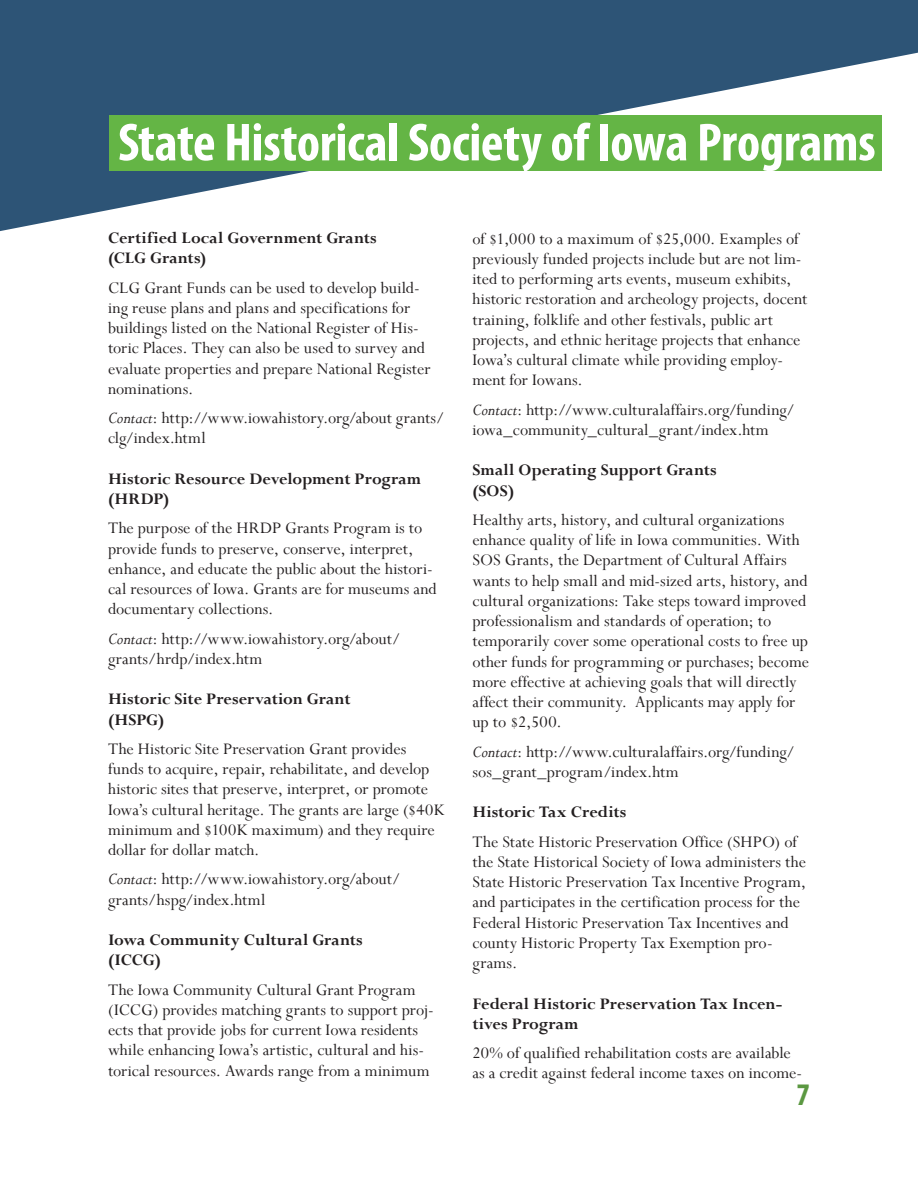
<style>
.page{position:relative;width:918px;height:1188px;background:#fff}
.page>*{position:absolute;margin:0;border:0;box-sizing:border-box;transform-origin:0 0}
.t1{font:700 condensed 54px "Myriad Pro";letter-spacing:-.005em;color:#fff}
.t2{font:700 condensed 31.5px "Myriad Pro";color:#5b9841}
.t3{font:18px/20.2px "Perpetua";color:#231f20}
.t4{font:700 18px/20.2px "Perpetua";color:#231f20}
.s1{font-style:italic}
</style>
<div class="page">
<svg style="left:0;top:0;width:918px;height:231px;fill:#2d5476"></svg>
<div style="left:0;top:0;width:45px;height:52px;background:#2d5476"></div>
<div style="left:109px;top:115px;width:773px;height:56px;background:#64b545"></div>
<p class="t1" style="left:118px;top:109px;width:759px">State Historical Society of Iowa Programs</p>
<p class="t4" style="left:108px;top:228px;width:270px">Certified Local Government Grants (CLG Grants)</p>
<p class="t3" style="left:108px;top:277px;width:324px">CLG Grant Funds can be used to develop build&shy;ing reuse plans and plans and specifications for buildings listed on the National Register of His&shy;toric Places. They can also be used to survey and evaluate properties and prepare National Register nominations.</p>
<p class="t3" style="left:108px;top:408px;width:338px"><span class="s1">Contact</span>: http://www.iowahistory.org/about grants/ clg/index.html</p>
<p class="t4" style="left:108px;top:468px;width:315px">Historic Resource Development Program (HRDP)</p>
<p class="t3" style="left:108px;top:518px;width:330px">The purpose of the HRDP Grants Program is to provide funds to preserve, conserve, interpret, enhance, and educate the public about the histori&shy;cal resources of Iowa. Grants are for museums and documentary collections.</p>
<p class="t3" style="left:108px;top:628px;width:294px"><span class="s1">Contact</span>: http://www.iowahistory.org/about/ grants/hrdp/index.htm</p>
<p class="t4" style="left:108px;top:689px;width:244px">Historic Site Preservation Grant (HSPG)</p>
<p class="t3" style="left:108px;top:738px;width:338px">The Historic Site Preservation Grant provides funds to acquire, repair, rehabilitate, and develop historic sites that preserve, interpret, or promote Iowa’s cultural heritage. The grants are large ($40K minimum and $100K maximum) and they require dollar for dollar match.</p>
<p class="t3" style="left:108px;top:869px;width:294px"><span class="s1">Contact</span>: http://www.iowahistory.org/about/ grants/hspg/index.html</p>
<p class="t4" style="left:108px;top:930px;width:256px">Iowa Community Cultural Grants (ICCG)</p>
<p class="t3" style="left:108px;top:979px;width:327px">The Iowa Community Cultural Grant Program (ICCG) provides matching grants to support proj&shy;ects that provide jobs for current Iowa residents while enhancing Iowa’s artistic, cultural and his&shy;torical resources. Awards range from a minimum</p>
<p class="t3" style="left:472px;top:228px;width:336px">of $1,000 to a maximum of $25,000. Examples of previously funded projects include but are not lim&shy;ited to performing arts events, museum exhibits, historic restoration and archeology projects, docent training, folklife and other festivals, public art projects, and ethnic heritage projects that enhance Iowa’s cultural climate while providing employ&shy;ment for Iowans.</p>
<p class="t3" style="left:472px;top:399px;width:324px"><span class="s1">Contact</span>: http://www.culturalaffairs.org/funding/ iowa_community_cultural_grant/index.htm</p>
<p class="t4" style="left:472px;top:460px;width:246px">Small Operating Support Grants (SOS)</p>
<p class="t3" style="left:472px;top:509px;width:338px">Healthy arts, history, and cultural organizations enhance quality of life in Iowa communities. With SOS Grants, the Department of Cultural Affairs wants to help small and mid-sized arts, history, and cultural organizations: Take steps toward improved professionalism and standards of operation; to temporarily cover some operational costs to free up other funds for programming or purchases; become more effective at achieving goals that will directly affect their community. Applicants may apply for up to $2,500.</p>
<p class="t3" style="left:472px;top:741px;width:324px"><span class="s1">Contact</span>: http://www.culturalaffairs.org/funding/ sos_grant_program/index.htm</p>
<p class="t4" style="left:472px;top:802px;width:155px">Historic Tax Credits</p>
<p class="t3" style="left:472px;top:831px;width:335px">The State Historic Preservation Office (SHPO) of the State Historical Society of Iowa administers the State Historic Preservation Tax Incentive Program, and participates in the certification process for the Federal Historic Preservation Tax Incentives and county Historic Property Tax Exemption pro&shy;grams.</p>
<p class="t4" style="left:472px;top:993px;width:311px">Federal Historic Preservation Tax Incen&shy;tives Program</p>
<p class="t3" style="left:472px;top:1042px;width:331px">20% of qualified rehabilitation costs are available as a credit against federal income taxes on income-</p>
<h2 class="t2" style="left:797px;top:1075px;width:15px">7</h2>
</div>
